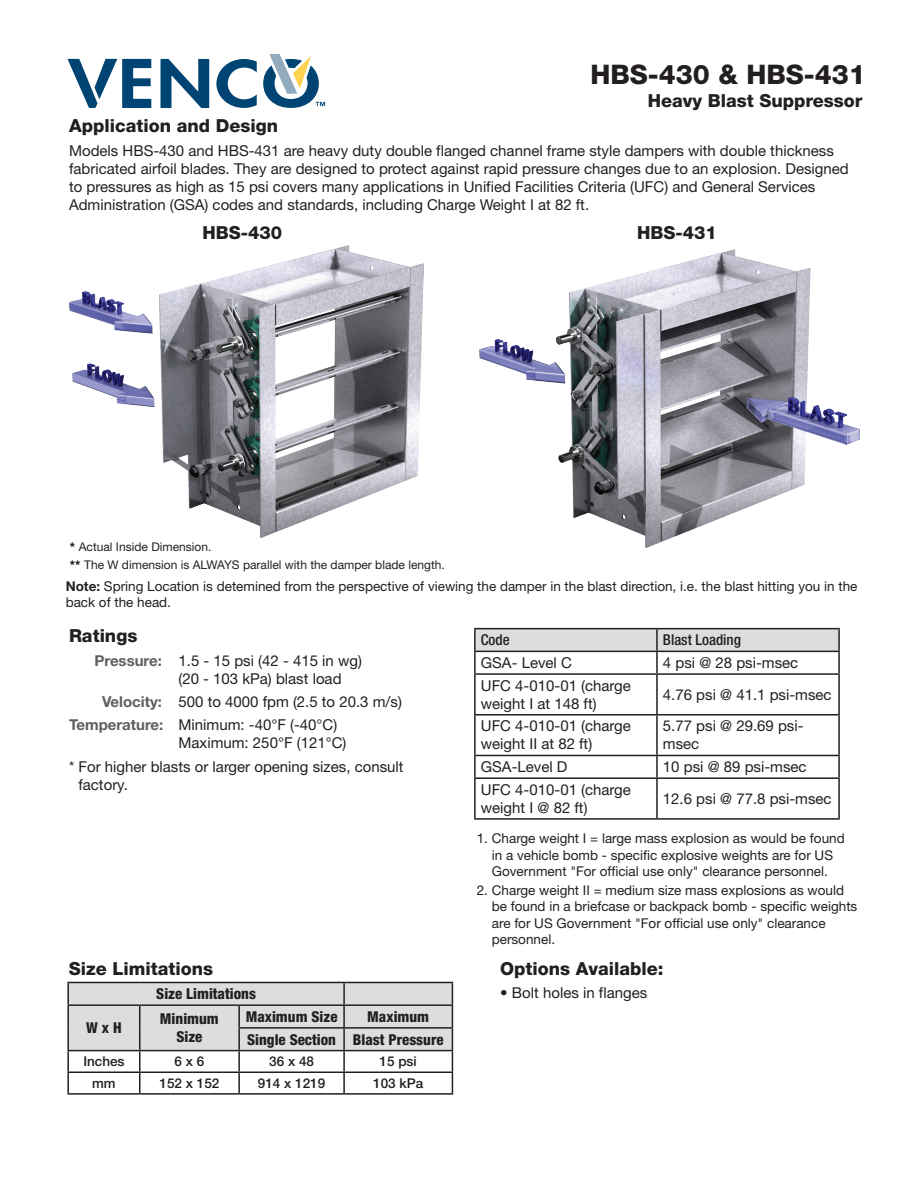
<style>
.page{position:relative;width:918px;height:1188px;background:#fff}
.page>*{position:absolute;margin:0;border:0;box-sizing:border-box;transform-origin:0 0}
.Heading{font:800 27px "Helvetica Neue LT Std";color:#231f20}
.Subheading{font:800 18px "Helvetica Neue LT Std";color:#231f20}
.body_text{font:15px/18px "Helvetica Neue LT Std";color:#231f20}
.t1{font:800 condensed 15px/18px "Helvetica Neue LT Std";color:#231f20;text-align:center}
.Subheading-2{font:500 condensed 15px "Helvetica Neue LT Std";color:#231f20}
.Footnotes{font:13.5px/16.2px "Helvetica Neue LT Std";color:#231f20;text-align:center}
.footnotes{font:13.5px/16.2px "Helvetica Neue LT Std";color:#231f20}
.t2{font:500 13.5px "Helvetica Neue LT Std";color:#231f20}
.Footnotes-2{font:12px "Helvetica Neue LT Std";color:#231f20}
.s1{font-weight:800}
.s2{font-weight:700}
.s3{font-weight:700;color:#5f5f62}
</style>
<div class="page">
<svg style="left:476px;top:629px;width:362px;height:22px;background:#d5d6d8"></svg>
<hr style="left:474px;top:628px;width:183px;height:1px;background:#231f20">
<hr style="left:474px;top:629px;width:2px;height:22px;background:#231f20">
<hr style="left:657px;top:628px;width:183px;height:1px;background:#231f20">
<hr style="left:656px;top:629px;width:2px;height:22px;background:#231f20">
<hr style="left:838px;top:629px;width:2px;height:22px;background:#231f20">
<hr style="left:474px;top:651px;width:183px;height:1px;background:#231f20">
<hr style="left:474px;top:652px;width:2px;height:21px;background:#231f20">
<hr style="left:657px;top:651px;width:183px;height:1px;background:#231f20">
<hr style="left:656px;top:652px;width:2px;height:21px;background:#231f20">
<hr style="left:838px;top:652px;width:2px;height:21px;background:#231f20">
<hr style="left:474px;top:673px;width:183px;height:2px;background:#231f20">
<hr style="left:474px;top:675px;width:2px;height:39px;background:#231f20">
<hr style="left:657px;top:673px;width:183px;height:2px;background:#231f20">
<hr style="left:656px;top:675px;width:2px;height:39px;background:#231f20">
<hr style="left:838px;top:675px;width:2px;height:39px;background:#231f20">
<hr style="left:474px;top:714px;width:183px;height:2px;background:#231f20">
<hr style="left:474px;top:716px;width:2px;height:39px;background:#231f20">
<hr style="left:657px;top:714px;width:183px;height:2px;background:#231f20">
<hr style="left:656px;top:716px;width:2px;height:39px;background:#231f20">
<hr style="left:838px;top:716px;width:2px;height:39px;background:#231f20">
<hr style="left:474px;top:755px;width:183px;height:1px;background:#231f20">
<hr style="left:474px;top:756px;width:2px;height:21px;background:#231f20">
<hr style="left:657px;top:755px;width:183px;height:1px;background:#231f20">
<hr style="left:656px;top:756px;width:2px;height:21px;background:#231f20">
<hr style="left:838px;top:756px;width:2px;height:21px;background:#231f20">
<hr style="left:474px;top:777px;width:183px;height:2px;background:#231f20">
<hr style="left:474px;top:779px;width:2px;height:39px;background:#231f20">
<hr style="left:657px;top:777px;width:183px;height:2px;background:#231f20">
<hr style="left:656px;top:779px;width:2px;height:39px;background:#231f20">
<hr style="left:838px;top:779px;width:2px;height:39px;background:#231f20">
<hr style="left:474px;top:818px;width:183px;height:2px;background:#231f20">
<hr style="left:657px;top:818px;width:183px;height:2px;background:#231f20">
<hr style="left:67px;top:982px;width:73px;height:1px;background:#231f20">
<hr style="left:67px;top:983px;width:2px;height:21px;background:#231f20">
<hr style="left:67px;top:1004px;width:73px;height:2px;background:#231f20">
<hr style="left:67px;top:1006px;width:2px;height:22px;background:#231f20">
<hr style="left:67px;top:1028px;width:2px;height:22px;background:#231f20">
<hr style="left:67px;top:1050px;width:73px;height:1px;background:#231f20">
<hr style="left:67px;top:1051px;width:2px;height:20px;background:#231f20">
<hr style="left:67px;top:1071px;width:73px;height:2px;background:#231f20">
<hr style="left:67px;top:1073px;width:2px;height:20px;background:#231f20">
<svg style="left:68px;top:982px;width:385px;height:111px"></svg>
<hr style="left:67px;top:1093px;width:73px;height:2px;background:#231f20">
<hr style="left:140px;top:1093px;width:99px;height:2px;background:#231f20">
<hr style="left:239px;top:1093px;width:105px;height:2px;background:#231f20">
<hr style="left:344px;top:1093px;width:109px;height:2px;background:#231f20">
<img style="left:69px;top:245px;width:354px;height:292px">
<img style="left:479px;top:250px;width:381px;height:297px">
<svg style="left:161px;top:59px;width:48px;height:49px"></svg>
<svg style="left:216px;top:59px;width:41px;height:49px"></svg>
<svg style="left:68px;top:59px;width:83px;height:49px"></svg>
<svg style="left:263px;top:54px;width:62px;height:54px"></svg>
<p class="Heading" style="left:590px;top:58px;width:277px">HBS-430 &amp; HBS-431</p>
<p class="Subheading" style="left:648px;top:90px;width:216px">Heavy Blast Suppressor</p>
<p class="Subheading" style="left:69px;top:115px;width:211px">Application and Design</p>
<p class="body_text" style="left:69px;top:141px;width:781px">Models HBS-430 and HBS-431 are heavy duty double flanged channel frame style dampers with double thickness fabricated airfoil blades. They are designed to protect against rapid pressure changes due to an explosion. Designed to pressures as high as 15 psi covers many applications in Unified Facilities Criteria (UFC) and General Services Administration (GSA) codes and standards, including Charge Weight I at 82 ft.</p>
<p class="Subheading" style="left:202px;top:222px;width:81px">HBS-430</p>
<p class="Subheading" style="left:637px;top:222px;width:81px">HBS-431</p>
<p class="Footnotes-2" style="left:70px;top:540px;width:143px"><span class="s1">*</span> Actual Inside Dimension.</p>
<p class="Footnotes-2" style="left:70px;top:558px;width:377px"><span class="s1">**</span> The W dimension is ALWAYS parallel with the damper blade length.</p>
<p class="footnotes" style="left:66px;top:578px;width:793px"><span class="s2">Note:</span> Spring Location is detemined from the perspective of viewing the damper in the blast direction, i.e. the blast hitting you in the back of the head.</p>
<p class="Subheading" style="left:69px;top:625px;width:70px">Ratings</p>
<p class="body_text" style="left:178px;top:651px;width:185px;text-indent:-84px"><span class="s3">Pressure:</span> 1.5 - 15 psi (42 - 415 in wg) (20 - 103 kPa) blast load</p>
<p class="body_text" style="left:102px;top:693px;width:301px"><span class="s3">Velocity:</span> 500 to 4000 fpm (2.5 to 20.3 m/s)</p>
<p class="body_text" style="left:178px;top:716px;width:169px;text-indent:-110px"><span class="s3">Temperature:</span> Minimum: -40°F (-40°C)<br>Maximum: 250°F (121°C)</p>
<p class="body_text" style="left:78px;top:757px;width:327px;text-indent:-9px">* For higher blasts or larger opening sizes, consult factory.</p>
<p class="Subheading-2" style="left:481px;top:631px;width:30px">Code</p>
<p class="Subheading-2" style="left:663px;top:631px;width:80px">Blast Loading</p>
<p class="body_text" style="left:481px;top:654px;width:93px">GSA- Level C</p>
<p class="body_text" style="left:663px;top:654px;width:137px">4 psi @ 28 psi-msec</p>
<p class="body_text" style="left:481px;top:676px;width:151px">UFC 4-010-01 (charge weight I at 148 ft)</p>
<p class="body_text" style="left:663px;top:685px;width:170px">4.76 psi @ 41.1 psi-msec</p>
<p class="body_text" style="left:481px;top:717px;width:151px">UFC 4-010-01 (charge weight II at 82 ft)</p>
<p class="body_text" style="left:663px;top:717px;width:142px">5.77 psi @ 29.69 psi&shy;msec</p>
<p class="body_text" style="left:481px;top:758px;width:88px">GSA-Level D</p>
<p class="body_text" style="left:663px;top:758px;width:145px">10 psi @ 89 psi-msec</p>
<p class="body_text" style="left:481px;top:780px;width:151px">UFC 4-010-01 (charge weight I @ 82 ft)</p>
<p class="body_text" style="left:663px;top:789px;width:170px">12.6 psi @ 77.8 psi-msec</p>
<p class="Footnotes" style="left:477px;top:830px;width:369px">1. Charge weight I = large mass explosion as would be found in a vehicle bomb - specific explosive weights are for US<br>Government "For official use only" clearance personnel.</p>
<p class="Footnotes" style="left:492px;top:882px;width:367px;text-align:left;text-indent:-15px">2. Charge weight II = medium size mass explosions as would be found in a briefcase or backpack bomb - specific weights are for US Government "For official use only" clearance personnel.</p>
<p class="Subheading" style="left:69px;top:958px;width:146px">Size Limitations</p>
<p class="t1" style="left:156px;top:985px;width:101px">Size Limitations</p>
<p class="t1" style="left:86px;top:1019px;width:37px">W x H</p>
<p class="t1" style="left:160px;top:1010px;width:60px">Minimum<br>Size</p>
<p class="t1" style="left:246px;top:1007px;width:93px">Maximum Size</p>
<p class="t1" style="left:367px;top:1007px;width:63px">Maximum</p>
<p class="t1" style="left:247px;top:1030px;width:90px">Single Section</p>
<p class="t1" style="left:353px;top:1030px;width:92px">Blast Pressure</p>
<p class="t2" style="left:83px;top:1053px;width:43px">Inches</p>
<p class="t2" style="left:175px;top:1053px;width:31px">6 x 6</p>
<p class="t2" style="left:269px;top:1053px;width:46px">36 x 48</p>
<p class="t2" style="left:380px;top:1053px;width:39px">15 psi</p>
<p class="t2" style="left:92px;top:1075px;width:25px">mm</p>
<p class="t2" style="left:160px;top:1075px;width:61px">152 x 152</p>
<p class="t2" style="left:258px;top:1075px;width:69px">914 x 1219</p>
<p class="t2" style="left:373px;top:1075px;width:52px">103 kPa</p>
<p class="Subheading" style="left:500px;top:958px;width:165px">Options Available:</p>
<p class="body_text" style="left:500px;top:984px;width:148px">• Bolt holes in flanges</p>
</div>
